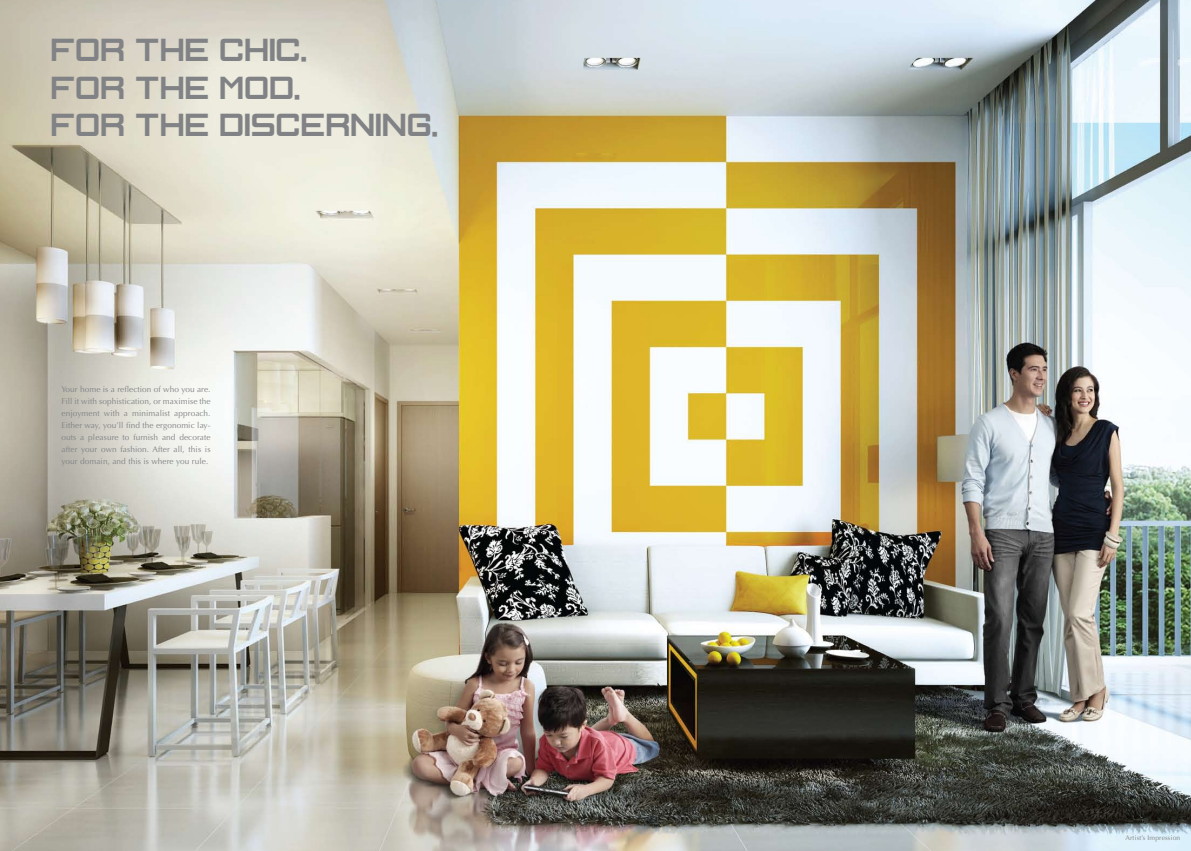
<style>
.page{position:relative;width:1191px;height:851px;background:#fff}
.page>*{position:absolute;margin:0;border:0;box-sizing:border-box;transform-origin:0 0}
.t1{font:700 37.5px/37.5px "Igniset Glacies Sharp";letter-spacing:-.02em;color:#808285}
.t2{font:8.25px/12px "Optima";letter-spacing:.01em;color:#808285;text-align:justify}
.t3{font:6.75px "Optima";letter-spacing:.02em;color:#808285}
</style>
<div class="page">
<img style="left:0;top:0;width:1191px;height:850px">
<h1 class="t1" style="left:50px;top:29px;width:390px">FOR THE CHIC.<br>FOR THE MOD.<br>FOR THE DISCERNING.</h1>
<p class="t2" style="left:61px;top:383px;width:151px">Your home is a reflection of who you are.<br>Fill it with sophistication, or maximise the enjoyment with a minimalist approach.<br>Either way, you’ll find the ergonomic lay&shy;outs a pleasure to furnish and decorate after your own fashion. After all, this is your domain, and this is where you rule.</p>
<p class="t3" style="left:1125px;top:834px;width:56px">Artist’s Impression</p>
</div>
